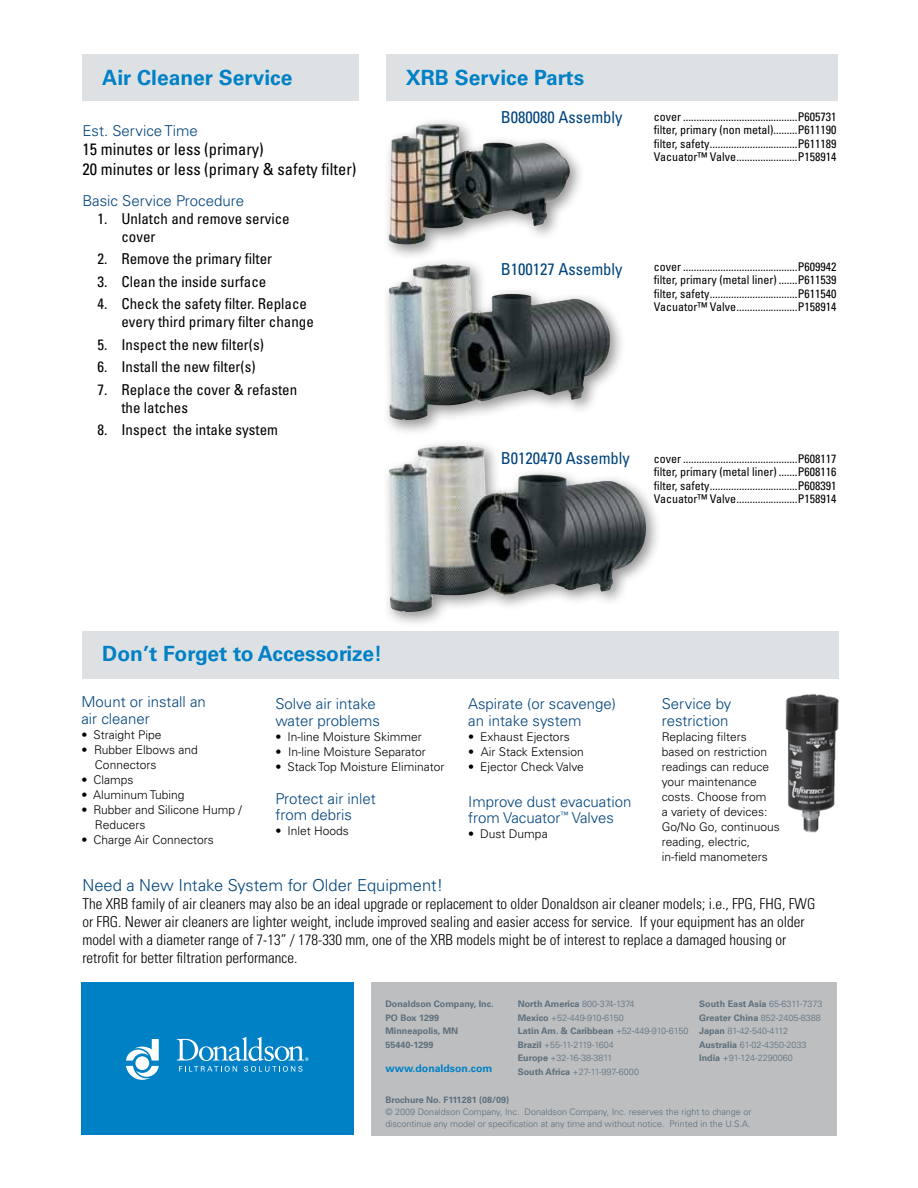
<style>
.page{position:relative;width:918px;height:1188px;background:#fff}
.page>*{position:absolute;margin:0;border:0;box-sizing:border-box;transform-origin:0 0}
.t1{font:700 21px "Univers LT Std";color:#0081c6}
.t2{font:condensed 16.5px/19.5px "Univers";color:#000}
.t3{font:condensed 16.5px "Univers LT Std";color:#00447c}
.t4{font:300 16.5px "Univers LT Std";color:#00447c}
.t5{font:300 condensed 15px/18px "Univers LT Std";color:#000}
.t6{font:condensed 15px/18px "Univers";color:#000}
.t7{font:300 15px/16.5px "Univers LT Std";color:#00447c}
.t8{font:condensed 12px/13.5px "Univers";color:#000;text-align:justify}
.t9{font:300 12px/15px "Univers LT Std";color:#000}
.t10{font:700 10.5px "Univers LT Std";color:#0081c6}
.t11{font:300 9px/13.5px "Univers LT Std";color:#5c6f7c}
.t12{font:700 9px/13.5px "Univers LT Std";color:#5c6f7c}
.s1{font-weight:700}
</style>
<div class="page">
<div style="left:81px;top:982px;width:273px;height:153px;background:#0081c6"></div>
<svg style="left:126px;top:1037px;width:183px;height:43px"></svg>
<div style="left:372px;top:982px;width:465px;height:153px;background:#bcbec0"></div>
<div style="left:380px;top:115px;width:205px;height:145px;background:#000;opacity:.44"></div>
<img style="left:389px;top:124px;width:182px;height:121px">
<div style="left:380px;top:256px;width:245px;height:179px;background:#000;opacity:.44"></div>
<img style="left:389px;top:265px;width:222px;height:155px">
<div style="left:381px;top:437px;width:280px;height:190px;background:#000;opacity:.44"></div>
<img style="left:389px;top:446px;width:257px;height:166px">
<div style="left:82px;top:54px;width:276px;height:46px;background:#dee1e4"></div>
<div style="left:82px;top:631px;width:756px;height:48px;background:#dee1e4"></div>
<img style="left:785px;top:694px;width:54px;height:138px">
<div style="left:386px;top:54px;width:451px;height:46px;background:#dee1e4"></div>
<h1 class="t1" style="left:102px;top:65px;width:192px">Air Cleaner Service</h1>
<p class="t7" style="left:82px;top:122px;width:117px">Est. Service Time</p>
<h2 class="t2" style="left:82px;top:140px;width:275px">15 minutes or less (primary)<br>20 minutes or less (primary &amp; safety filter)</h2>
<p class="t7" style="left:82px;top:192px;width:163px">Basic Service Procedure</p>
<p class="t6" style="left:121px;top:209px;width:170px;text-indent:-24px">1. Unlatch and remove service cover</p>
<p class="t6" style="left:97px;top:250px;width:176px">2. Remove the primary filter</p>
<p class="t6" style="left:97px;top:272px;width:170px">3. Clean the inside surface</p>
<p class="t6" style="left:121px;top:295px;width:194px;text-indent:-24px">4. Check the safety filter. Replace every third primary filter change</p>
<p class="t6" style="left:97px;top:335px;width:168px">5. Inspect the new filter(s)</p>
<p class="t6" style="left:97px;top:358px;width:160px">6. Install the new filter(s)</p>
<p class="t6" style="left:121px;top:380px;width:177px;text-indent:-24px">7. Replace the cover &amp; refasten the latches</p>
<p class="t6" style="left:97px;top:421px;width:182px">8. Inspect the intake system</p>
<h1 class="t1" style="left:406px;top:65px;width:180px">XRB Service Parts</h1>
<h2 class="t3" style="left:501px;top:107px;width:123px">B080080 Assembly</h2>
<p class="t8" style="left:654px;top:110px;width:184px">cover ...........................................P605731 filter, primary (non metal).........P611190 filter, safety.................................P611189<br>Vacuator™ Valve.......................P158914</p>
<h2 class="t3" style="left:501px;top:258px;width:123px">B100127 Assembly</h2>
<p class="t8" style="left:654px;top:260px;width:184px">cover ...........................................P609942 filter, primary (metal liner) .......P611539 filter, safety.................................P611540<br>Vacuator™ Valve.......................P158914</p>
<h2 class="t3" style="left:501px;top:447px;width:131px">B0120470 Assembly</h2>
<p class="t8" style="left:654px;top:452px;width:184px">cover ...........................................P608117 filter, primary (metal liner) .......P608116 filter, safety.................................P608391<br>Vacuator™ Valve.......................P158914</p>
<h1 class="t1" style="left:102px;top:642px;width:281px">Don’t Forget to Accessorize!</h1>
<p class="t7" style="left:81px;top:694px;width:126px">Mount or install an air cleaner</p>
<p class="t9" style="left:81px;top:727px;width:82px">• Straight Pipe</p>
<p class="t9" style="left:95px;top:742px;width:104px;text-indent:-14px">• Rubber Elbows and<br>Connectors</p>
<p class="t9" style="left:81px;top:772px;width:54px">• Clamps</p>
<p class="t9" style="left:81px;top:787px;width:104px">• Aluminum Tubing</p>
<p class="t9" style="left:95px;top:802px;width:148px;text-indent:-14px">• Rubber and Silicone Hump /<br>Reducers</p>
<p class="t9" style="left:81px;top:832px;width:134px">• Charge Air Connectors</p>
<p class="t7" style="left:275px;top:696px;width:106px">Solve air intake water problems</p>
<p class="t9" style="left:275px;top:729px;width:148px">• In-line Moisture Skimmer</p>
<p class="t9" style="left:275px;top:744px;width:152px">• In-line Moisture Separator</p>
<p class="t9" style="left:275px;top:759px;width:171px">• Stack Top Moisture Eliminator</p>
<p class="t7" style="left:275px;top:790px;width:102px">Protect air inlet from debris</p>
<p class="t9" style="left:275px;top:824px;width:75px">• Inlet Hoods</p>
<p class="t7" style="left:468px;top:696px;width:149px">Aspirate (or scavenge) an intake system</p>
<p class="t9" style="left:468px;top:729px;width:103px">• Exhaust Ejectors</p>
<p class="t9" style="left:468px;top:744px;width:117px">• Air Stack Extension</p>
<p class="t9" style="left:468px;top:759px;width:117px">• Ejector Check Valve</p>
<p class="t7" style="left:468px;top:793px;width:165px">Improve dust evacuation from Vacuator<sup>™</sup> Valves</p>
<p class="t9" style="left:468px;top:827px;width:81px">• Dust Dumpa</p>
<p class="t7" style="left:662px;top:696px;width:71px">Service by restriction</p>
<p class="t9" style="left:662px;top:729px;width:120px">Replacing filters based on restriction readings can reduce your maintenance costs. Choose from<br>a variety of devices:<br>Go/No Go, continuous reading, electric, in-field manometers</p>
<h2 class="t4" style="left:82px;top:875px;width:362px">Need a New Intake System for Older Equipment!</h2>
<p class="t5" style="left:82px;top:895px;width:734px">The XRB family of air cleaners may also be an ideal upgrade or replacement to older Donaldson air cleaner models; i.e., FPG, FHG, FWG or FRG. Newer air cleaners are lighter weight, include improved sealing and easier access for service. If your equipment has an older model with a diameter range of 7-13” / 178-330 mm, one of the XRB models might be of interest to replace a damaged housing or retrofit for better filtration performance.</p>
<p class="t12" style="left:385px;top:997px;width:110px">Donaldson Company, Inc.<br>PO Box 1299<br>Minneapolis, MN<br>55440-1299</p>
<p class="t10" style="left:385px;top:1062px;width:109px">www.donaldson.com</p>
<p class="t11" style="left:518px;top:997px;width:172px"><span class="s1">North America</span> 800-374-1374<br><span class="s1">Mexico</span> +52-449-910-6150<br><span class="s1">Latin Am. &amp; Caribbean</span> +52-449-910-6150<br><span class="s1">Brazil</span> +55-11-2119-1604<br><span class="s1">Europe</span> +32-16-38-3811<br><span class="s1">South Africa</span> +27-11-997-6000</p>
<p class="t11" style="left:699px;top:997px;width:125px"><span class="s1">South East Asia</span> 65-6311-7373<br><span class="s1">Greater China</span> 852-2405-8388<br><span class="s1">Japan</span> 81-42-540-4112<br><span class="s1">Australia</span> 61-02-4350-2033<br><span class="s1">India</span> +91-124-2290060</p>
<p class="t12" style="left:385px;top:1094px;width:125px">Brochure No. F111281 (08/09)</p>
<p class="t11" style="left:385px;top:1106px;width:368px;line-height:12px">© 2009 Donaldson Company, Inc. Donaldson Company, Inc. reserves the right to change or discontinue any model or specification at any time and without notice. Printed in the U.S.A.</p>
</div>
